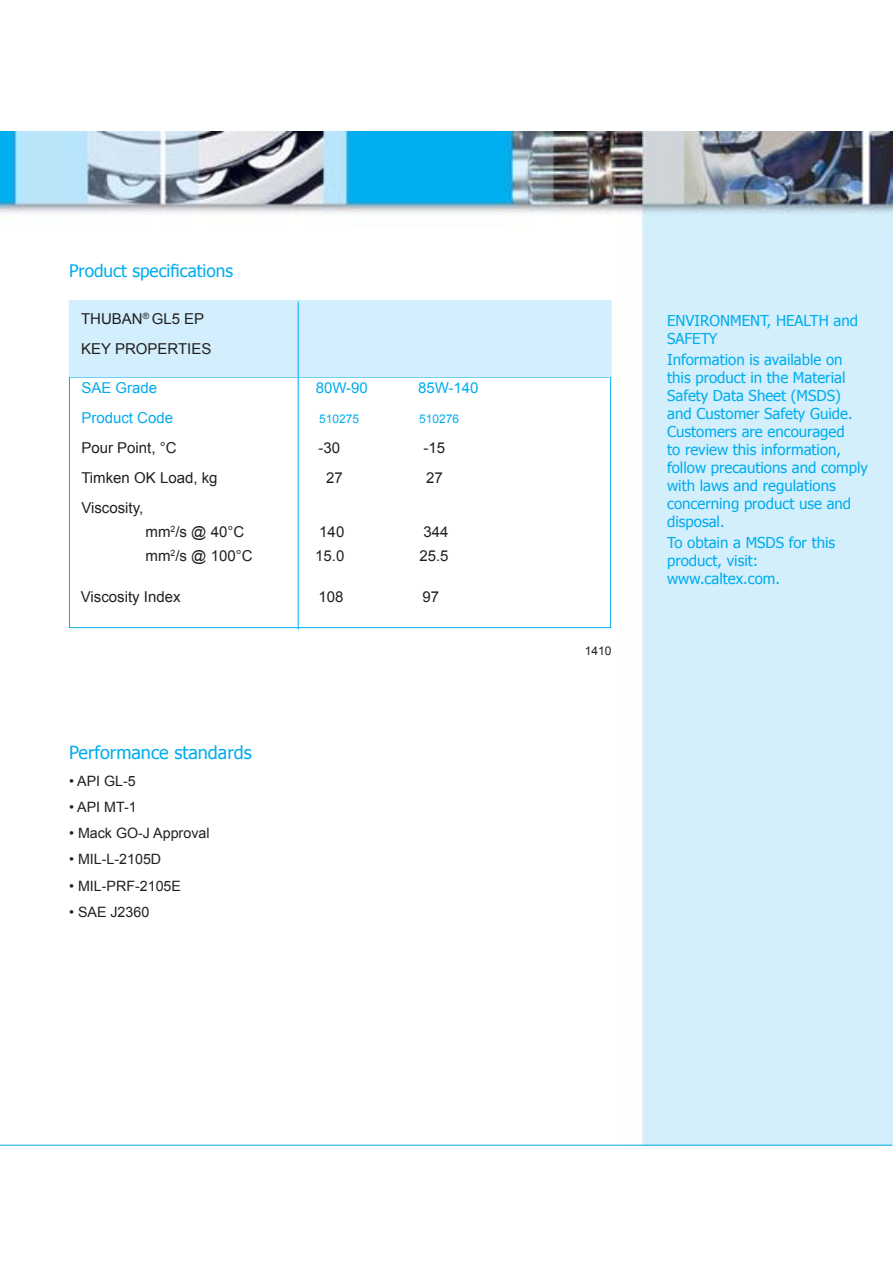
<style>
.page{position:relative;width:893px;height:1263px;background:#fff}
.page>*{position:absolute;margin:0;border:0;box-sizing:border-box;transform-origin:0 0}
.t1{font:18px "Tahoma";color:#00acee}
.t2{font:17.25px "Tahoma";color:#00acee}
.t3{font:15px/18px "Tahoma";color:#00acee}
.t4{font:15px/30px "Arial";color:#221f1f}
.t5{font:15px "Arial";color:#00acee}
.t6{font:14.25px "Arial";color:#221f1f}
.t7{font:12px "Arial";color:#00acee}
.t8{font:12px "Arial";color:#221f1f}
</style>
<div class="page">
<img style="left:0;top:132px;width:892px;height:1013px">
<hr style="left:69px;top:377px;width:542px;height:1px;background:#00acee">
<hr style="left:0;top:1145px;width:892px;height:1px;background:#00acee">
<div style="left:69px;top:301px;width:542px;height:76px;background:#d3eefc"></div>
<hr style="left:298px;top:302px;width:1px;height:327px;background:#00acee">
<p class="t2" style="left:69px;top:259px;width:166px">Product specifications</p>
<p class="t4" style="left:81px;top:303px;width:132px">THUBAN<sup>®</sup> GL5 EP<br>KEY PROPERTIES</p>
<p class="t5" style="left:81px;top:378px;width:77px">SAE Grade</p>
<p class="t5" style="left:316px;top:378px;width:54px">80W-90</p>
<p class="t5" style="left:418px;top:378px;width:62px">85W-140</p>
<p class="t5" style="left:81px;top:408px;width:93px">Product Code</p>
<p class="t7" style="left:319px;top:411px;width:42px">510275</p>
<p class="t7" style="left:419px;top:411px;width:42px">510276</p>
<p class="t4" style="left:81px;top:433px;width:97px">Pour Point, °C</p>
<p class="t4" style="left:318px;top:433px;width:23px">-30</p>
<p class="t4" style="left:423px;top:433px;width:23px">-15</p>
<p class="t4" style="left:81px;top:463px;width:138px">Timken OK Load, kg</p>
<p class="t4" style="left:326px;top:463px;width:18px">27</p>
<p class="t4" style="left:426px;top:463px;width:18px">27</p>
<p class="t4" style="left:81px;top:493px;width:63px">Viscosity,</p>
<p class="t4" style="left:145px;top:517px;width:100px">mm<sup>2</sup>/s @ 40°C</p>
<p class="t4" style="left:319px;top:517px;width:27px">140</p>
<p class="t4" style="left:423px;top:517px;width:27px">344</p>
<p class="t4" style="left:145px;top:541px;width:108px">mm<sup>2</sup>/s @ 100°C</p>
<p class="t4" style="left:315px;top:541px;width:31px">15.0</p>
<p class="t4" style="left:419px;top:541px;width:31px">25.5</p>
<p class="t4" style="left:81px;top:582px;width:101px">Viscosity Index</p>
<p class="t4" style="left:318px;top:582px;width:27px">108</p>
<p class="t4" style="left:422px;top:582px;width:18px">97</p>
<p class="t1" style="left:69px;top:741px;width:184px">Performance standards</p>
<p class="t6" style="left:69px;top:771px;width:68px">• API GL-5</p>
<p class="t6" style="left:69px;top:798px;width:69px">• API MT-1</p>
<p class="t6" style="left:69px;top:824px;width:142px">• Mack GO-J Approval</p>
<p class="t6" style="left:69px;top:850px;width:94px">• MIL-L-2105D</p>
<p class="t6" style="left:69px;top:876px;width:113px">• MIL-PRF-2105E</p>
<p class="t6" style="left:69px;top:903px;width:82px">• SAE J2360</p>
<p class="t8" style="left:584px;top:643px;width:28px">1410</p>
<p class="t3" style="left:667px;top:311px;width:192px">ENVIRONMENT, HEALTH and<br>SAFETY</p>
<p class="t3" style="left:667px;top:350px;width:202px">Information is available on this product in the Material<br>Safety Data Sheet (MSDS) and Customer Safety Guide.<br>Customers are encouraged<br>to review this information, follow precautions and comply with laws and regulations concerning product use and disposal.</p>
<p class="t3" style="left:667px;top:533px;width:169px">To obtain a MSDS for this product, visit: www.caltex.com.</p>
</div>
